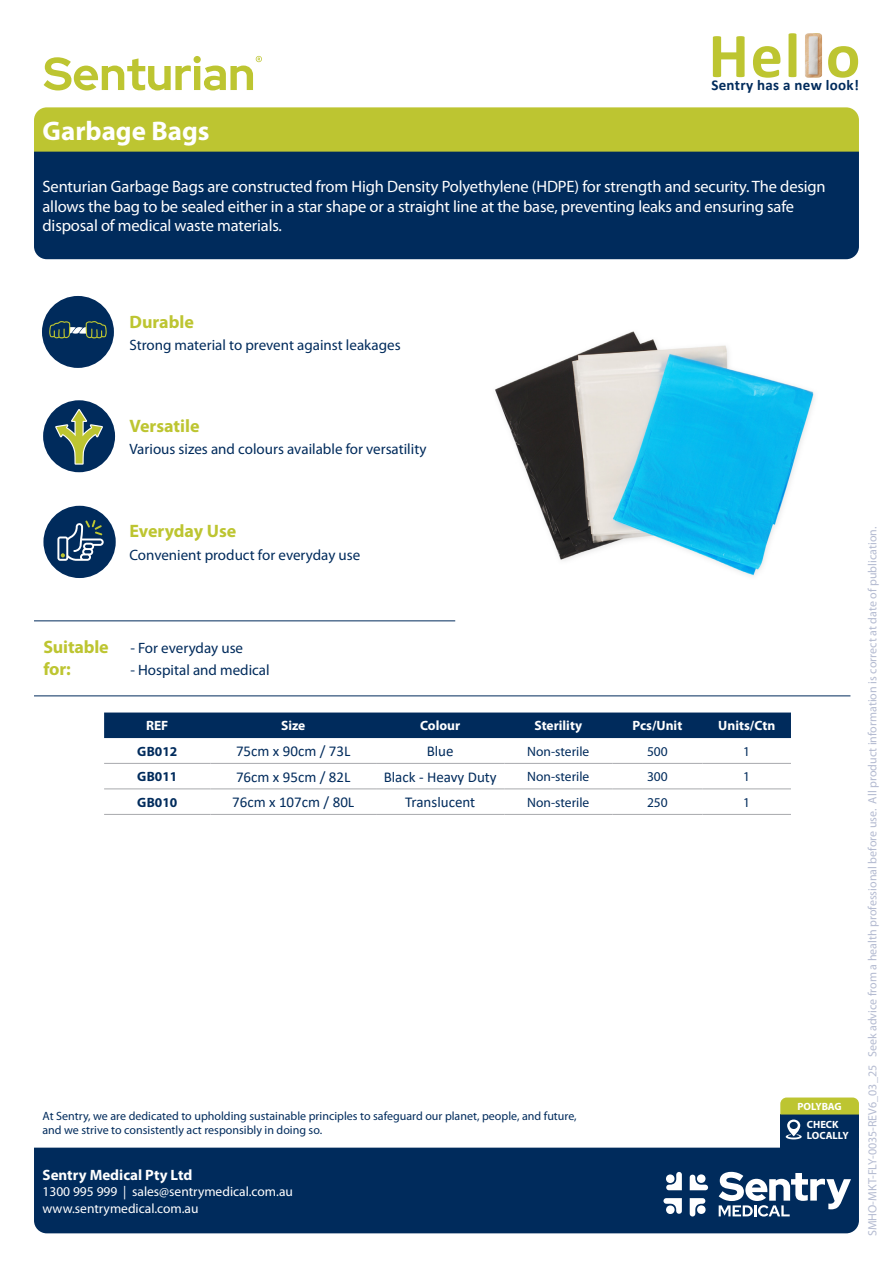
<style>
.page{position:relative;width:893px;height:1263px;background:#fff}
.page>*{position:absolute;margin:0;border:0;box-sizing:border-box;transform-origin:0 0}
.t1{font:700 64.35px "Calibri";letter-spacing:.025em;color:#bdc531}
.Product_Description{font:700 27px "Myriad Pro";color:#fff}
.Feature_Heading{font:700 18px "Myriad Pro";letter-spacing:-.01em;color:#bdc531}
.Product_main_paragraph{font:16.5px/19.8px "Myriad Pro";letter-spacing:-.01em;color:#fff}
.Feature_Text{font:15px "Myriad Pro";color:#002b5c}
.t2{font:15px "Calibri";color:#002b5c}
.t3{font:700 15px "Myriad Pro";color:#fff}
.t4{font:700 15px "Calibri";letter-spacing:.02em;color:#002b5c}
.t5{font:13.5px/16.5px "Myriad Pro";color:#fff}
.t6{font:13.5px "Myriad Pro";color:#002b5c}
.t7{font:700 13.5px "Myriad Pro";color:#fff}
.t8{font:700 13.5px "Myriad Pro";letter-spacing:.005em;color:#002b5c}
.t9{font:12px/14.4px "Myriad Pro";color:#002b5c}
.t10{font:12px "Myriad Pro";color:#b4bbd1}
.t11{font:700 10.5px/10.5px "Myriad Pro";color:#fff}
</style>
<div class="page">
<svg style="left:44px;top:56px;width:218px;height:34px"></svg>
<div style="left:34px;top:107px;width:825px;height:45px;background:#bdc531"></div>
<div style="left:34px;top:152px;width:825px;height:107px;background:#002b5c"></div>
<img style="left:805px;top:33px;width:17px;height:45px">
<div style="left:34px;top:1147px;width:825px;height:86px;background:#002b5c"></div>
<svg style="left:719px;top:1172px;width:132px;height:44px"></svg>
<svg style="left:665px;top:1172px;width:17px;height:18px"></svg>
<svg style="left:690px;top:1174px;width:18px;height:16px"></svg>
<svg style="left:690px;top:1198px;width:16px;height:18px"></svg>
<svg style="left:663px;top:1198px;width:19px;height:16px"></svg>
<div style="left:43px;top:400px;width:72px;height:72px;background:#002b5c;border-radius:50%"></div>
<svg style="left:55px;top:409px;width:48px;height:56px"></svg>
<div style="left:104px;top:712px;width:687px;height:26px;background:#002b5c"></div>
<hr style="left:104px;top:763px;width:106px;height:1px;background:#a8a9ad">
<hr style="left:210px;top:763px;width:166px;height:1px;background:#a8a9ad">
<hr style="left:376px;top:763px;width:128px;height:1px;background:#a8a9ad">
<hr style="left:504px;top:763px;width:108px;height:1px;background:#a8a9ad">
<hr style="left:612px;top:763px;width:91px;height:1px;background:#a8a9ad">
<hr style="left:703px;top:763px;width:88px;height:1px;background:#a8a9ad">
<hr style="left:104px;top:789px;width:106px;height:1px;background:#a8a9ad">
<hr style="left:210px;top:789px;width:166px;height:1px;background:#a8a9ad">
<hr style="left:376px;top:789px;width:128px;height:1px;background:#a8a9ad">
<hr style="left:504px;top:789px;width:108px;height:1px;background:#a8a9ad">
<hr style="left:612px;top:789px;width:91px;height:1px;background:#a8a9ad">
<hr style="left:703px;top:789px;width:88px;height:1px;background:#a8a9ad">
<hr style="left:104px;top:814px;width:106px;height:1px;background:#a8a9ad">
<hr style="left:210px;top:814px;width:166px;height:1px;background:#a8a9ad">
<hr style="left:376px;top:814px;width:128px;height:1px;background:#a8a9ad">
<hr style="left:504px;top:814px;width:108px;height:1px;background:#a8a9ad">
<hr style="left:612px;top:814px;width:91px;height:1px;background:#a8a9ad">
<hr style="left:703px;top:814px;width:88px;height:1px;background:#a8a9ad">
<hr style="left:34px;top:620px;width:421px;height:1px;background:#002b5c">
<hr style="left:34px;top:695px;width:816px;height:1px;background:#002b5c">
<div style="left:42px;top:296px;width:72px;height:72px;background:#002b5c;border-radius:50%"></div>
<svg style="left:49px;top:321px;width:58px;height:17px"></svg>
<div style="left:43px;top:506px;width:73px;height:72px;background:#002b5c;border-radius:50%"></div>
<svg style="left:57px;top:520px;width:47px;height:41px"></svg>
<div style="left:780px;top:1114px;width:79px;height:33px;background:#002b5c"></div>
<svg style="left:780px;top:1097px;width:79px;height:42px"></svg>
<img style="left:495px;top:331px;width:319px;height:245px">
<p class="Product_Description" style="left:43px;top:113px;width:169px">Garbage Bags</p>
<h1 class="t1" style="left:708px;top:10px;width:154px">Hello</h1>
<p class="t4" style="left:711px;top:75px;width:149px">Sentry has a new look!</p>
<p class="Product_main_paragraph" style="left:43px;top:176px;width:785px">Senturian Garbage Bags are constructed from High Density Polyethylene (HDPE) for strength and security. The design allows the bag to be sealed either in a star shape or a straight line at the base, preventing leaks and ensuring safe disposal of medical waste materials.</p>
<p class="Feature_Heading" style="left:129px;top:310px;width:66px">Durable</p>
<p class="Feature_Text" style="left:129px;top:336px;width:273px">Strong material to prevent against leakages</p>
<p class="Feature_Heading" style="left:129px;top:414px;width:72px">Versatile</p>
<p class="Feature_Text" style="left:129px;top:440px;width:299px">Various sizes and colours available for versatility</p>
<p class="Feature_Heading" style="left:129px;top:520px;width:108px">Everyday Use</p>
<p class="Feature_Text" style="left:129px;top:545px;width:232px">Convenient product for everyday use</p>
<p class="Feature_Heading" style="left:43px;top:635px;width:67px">Suitable</p>
<p class="Feature_Heading" style="left:43px;top:657px;width:29px">for:</p>
<p class="Feature_Text" style="left:130px;top:639px;width:114px">- For everyday use</p>
<p class="Feature_Text" style="left:130px;top:661px;width:141px">- Hospital and medical</p>
<p class="t7" style="left:146px;top:717px;width:24px">REF</p>
<p class="t7" style="left:281px;top:717px;width:26px">Size</p>
<p class="t7" style="left:420px;top:717px;width:42px">Colour</p>
<p class="t7" style="left:534px;top:717px;width:49px">Sterility</p>
<p class="t7" style="left:633px;top:717px;width:51px">Pcs/Unit</p>
<p class="t7" style="left:718px;top:717px;width:58px">Units/Ctn</p>
<p class="t8" style="left:137px;top:742px;width:42px">GB012</p>
<p class="t2" style="left:236px;top:741px;width:116px">75cm x 90cm / 73L</p>
<p class="t2" style="left:427px;top:741px;width:28px">Blue</p>
<p class="t6" style="left:527px;top:743px;width:64px">Non-sterile</p>
<p class="t6" style="left:647px;top:743px;width:22px">500</p>
<p class="t6" style="left:743px;top:743px;width:8px">1</p>
<p class="t8" style="left:137px;top:768px;width:42px">GB011</p>
<p class="t2" style="left:236px;top:766px;width:116px">76cm x 95cm / 82L</p>
<p class="t2" style="left:384px;top:766px;width:115px">Black - Heavy Duty</p>
<p class="t6" style="left:527px;top:768px;width:64px">Non-sterile</p>
<p class="t6" style="left:647px;top:768px;width:22px">300</p>
<p class="t6" style="left:743px;top:768px;width:8px">1</p>
<p class="t8" style="left:137px;top:793px;width:42px">GB010</p>
<p class="t2" style="left:232px;top:792px;width:124px">76cm x 107cm / 80L</p>
<p class="t2" style="left:405px;top:792px;width:72px">Translucent</p>
<p class="t6" style="left:527px;top:794px;width:64px">Non-sterile</p>
<p class="t6" style="left:647px;top:794px;width:22px">250</p>
<p class="t6" style="left:743px;top:794px;width:8px">1</p>
<p class="t9" style="left:42px;top:1108px;width:536px">At Sentry, we are dedicated to upholding sustainable principles to safeguard our planet, people, and future, and we strive to consistently act responsibly in doing so.</p>
<p class="t3" style="left:42px;top:1165px;width:152px">Sentry Medical Pty Ltd</p>
<p class="t5" style="left:42px;top:1183px;width:252px">1300 995 999 | sales@sentrymedical.com.au www.sentrymedical.com.au</p>
<p class="t11" style="left:797px;top:1101px;width:46px">POLYBAG</p>
<p class="t11" style="left:807px;top:1119px;width:43px">CHECK<br>LOCALLY</p>
<p class="t10" style="left:865px;top:1236px;width:711px;rotate:-90deg">SMHO-MKT-FLY-0035-REV6_03_25 Seek advice from a health professional before use. All product information is correct at date of publication.</p>
</div>
